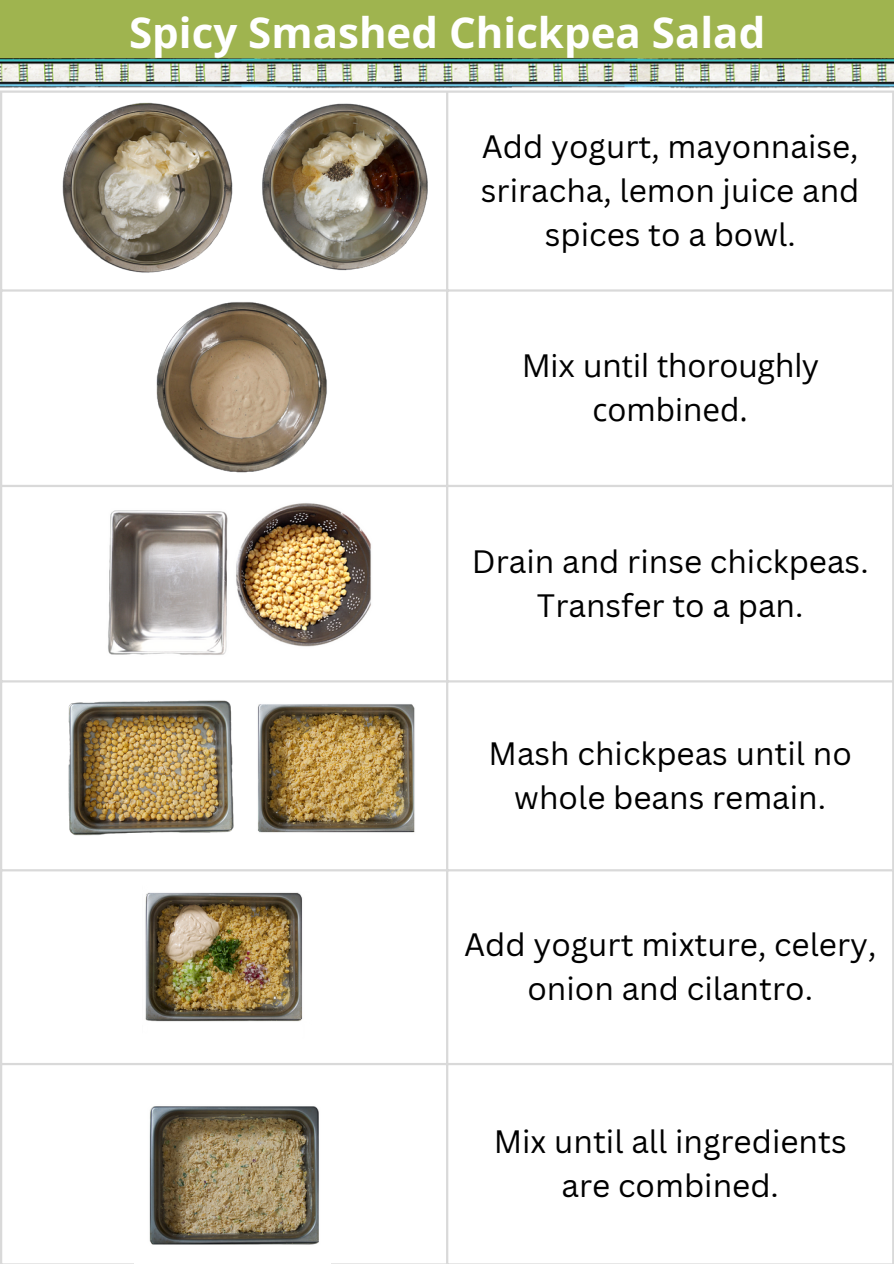
<style>
.page{position:relative;width:894px;height:1264px;background:#fff}
.page>*{position:absolute;margin:0;border:0;box-sizing:border-box;transform-origin:0 0}
.t1{font:700 42px "Open Sans";color:#fff}
.t2{font:31.5px/44px "Canva Sans";color:#000;text-align:center}
.t3{font:31.5px/44px "Open Sans";color:#000;text-align:center}
</style>
<div class="page">
<hr style="left:0;top:93px;width:2px;height:1170px;background:#d9d9d9">
<hr style="left:446px;top:93px;width:2px;height:1170px;background:#d9d9d9">
<hr style="left:891px;top:93px;width:2px;height:1170px;background:#d9d9d9">
<hr style="left:0;top:90px;width:893px;height:3px;background:#d9d9d9">
<hr style="left:0;top:289px;width:893px;height:2px;background:#d9d9d9">
<hr style="left:0;top:485px;width:893px;height:2px;background:#d9d9d9">
<hr style="left:0;top:680px;width:893px;height:2px;background:#d9d9d9">
<hr style="left:0;top:869px;width:893px;height:2px;background:#d9d9d9">
<hr style="left:0;top:1062px;width:893px;height:3px;background:#d9d9d9">
<hr style="left:0;top:1263px;width:893px;height:1px;background:#d9d9d9">
<div style="left:0;top:0;width:892px;height:78px;background:#9fb44f"></div>
<img style="left:511px;top:59px;width:382px;height:30px">
<img style="left:0;top:59px;width:511px;height:29px">
<img style="left:129px;top:871px;width:191px;height:151px">
<img style="left:58px;top:682px;width:184px;height:154px">
<img style="left:108px;top:503px;width:263px;height:152px">
<img style="left:149px;top:1106px;width:170px;height:139px">
<img style="left:22px;top:65px;width:250px;height:227px">
<img style="left:242px;top:86px;width:205px;height:201px">
<img style="left:156px;top:302px;width:171px;height:171px">
<img style="left:258px;top:704px;width:157px;height:129px">
<h1 class="t1" style="left:129px;top:3px;width:637px">Spicy Smashed Chickpea Salad</h1>
<p class="t2" style="left:481px;top:124px;width:380px">Add yogurt, mayonnaise, sriracha, lemon juice and spices to a bowl.</p>
<p class="t3" style="left:522px;top:343px;width:298px">Mix until thoroughly combined.</p>
<p class="t2" style="left:471px;top:538px;width:398px">Drain and rinse chickpeas.<br>Transfer to a pan.</p>
<p class="t2" style="left:488px;top:730px;width:365px">Mash chickpeas until no whole beans remain.</p>
<p class="t2" style="left:464px;top:921px;width:414px">Add yogurt mixture, celery, onion and cilantro.</p>
<p class="t2" style="left:493px;top:1118px;width:354px">Mix until all ingredients are combined.</p>
</div>
